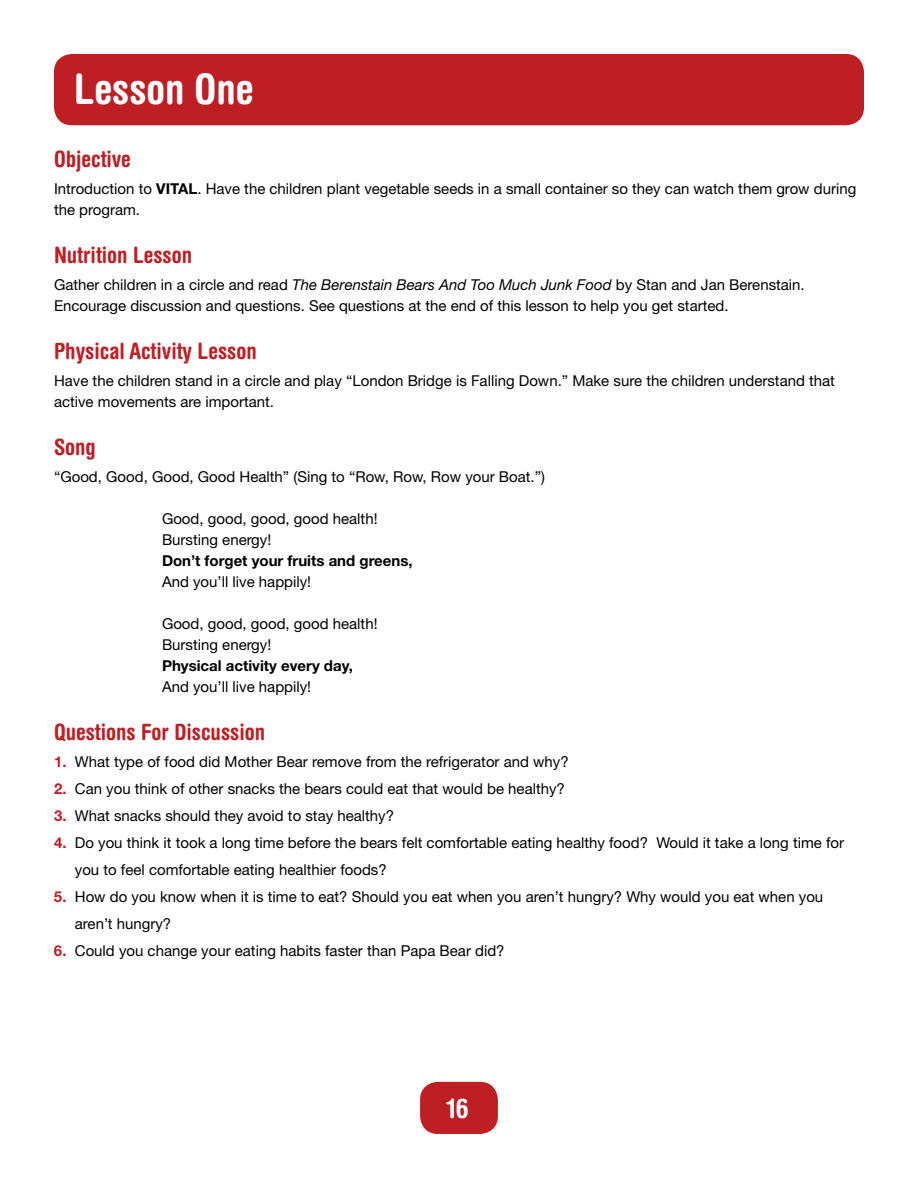
<style>
.page{position:relative;width:918px;height:1188px;background:#fff}
.page>*{position:absolute;margin:0;border:0;box-sizing:border-box;transform-origin:0 0}
.t1{font:700 condensed 42px "Helvetica Rounded LT Std";color:#fff}
.t2{font:700 condensed 27px "Helvetica Rounded LT Std";color:#fff}
.t3{font:700 condensed 22.5px "Helvetica Rounded LT Std";color:#be1f24}
.t4{font:15px/21px "Helvetica Neue LT Std";color:#000}
.t5{font:700 15px "Helvetica Neue LT Std";color:#000}
.s1{font-weight:700}
.s2{font-style:italic}
.s3{font-weight:700;color:#be1f24}
</style>
<div class="page">
<div style="left:54px;top:54px;width:810px;height:71px;background:#be1f24;border-radius:18px"></div>
<div style="left:420px;top:1082px;width:78px;height:52px;background:#be1f24;border-radius:18px"></div>
<h1 class="t1" style="left:74px;top:64px;width:181px">Lesson One</h1>
<h3 class="t3" style="left:54px;top:146px;width:78px">Objective</h3>
<p class="t4" style="left:54px;top:178px;width:804px">Introduction to <span class="s1">VITAL</span>. Have the children plant vegetable seeds in a small container so they can watch them grow during the program.</p>
<h3 class="t3" style="left:54px;top:242px;width:140px">Nutrition Lesson</h3>
<p class="t4" style="left:54px;top:274px;width:752px">Gather children in a circle and read <span class="s2">The Berenstain Bears And Too Much Junk Food</span> by Stan and Jan Berenstain.<br>Encourage discussion and questions. See questions at the end of this lesson to help you get started.</p>
<h3 class="t3" style="left:54px;top:338px;width:204px">Physical Activity Lesson</h3>
<p class="t4" style="left:54px;top:370px;width:783px">Have the children stand in a circle and play “London Bridge is Falling Down.” Make sure the children understand that active movements are important.</p>
<h3 class="t3" style="left:54px;top:434px;width:44px">Song</h3>
<p class="t4" style="left:54px;top:466px;width:493px">“Good, Good, Good, Good Health” (Sing to “Row, Row, Row your Boat.”)</p>
<p class="t4" style="left:162px;top:508px;width:217px">Good, good, good, good health!<br>Bursting energy!</p>
<p class="t5" style="left:162px;top:552px;width:252px">Don’t forget your fruits and greens,</p>
<p class="t4" style="left:162px;top:571px;width:151px">And you’ll live happily!</p>
<p class="t4" style="left:162px;top:613px;width:217px">Good, good, good, good health!<br>Bursting energy!</p>
<p class="t5" style="left:162px;top:657px;width:192px">Physical activity every day,</p>
<p class="t4" style="left:162px;top:676px;width:151px">And you’ll live happily!</p>
<h3 class="t3" style="left:54px;top:719px;width:213px">Questions For Discussion</h3>
<p class="t4" style="left:54px;top:751px;width:516px"><span class="s3">1.</span> What type of food did Mother Bear remove from the refrigerator and why?</p>
<p class="t4" style="left:54px;top:778px;width:512px"><span class="s3">2.</span> Can you think of other snacks the bears could eat that would be healthy?</p>
<p class="t4" style="left:54px;top:805px;width:342px"><span class="s3">3.</span> What snacks should they avoid to stay healthy?</p>
<p class="t4" style="left:75px;top:829px;width:771px;line-height:27px;text-indent:-21px"><span class="s3">4.</span> Do you think it took a long time before the bears felt comfortable eating healthy food? Would it take a long time for you to feel comfortable eating healthier foods?</p>
<p class="t4" style="left:75px;top:883px;width:750px;line-height:27px;text-indent:-21px"><span class="s3">5.</span> How do you know when it is time to eat? Should you eat when you aren’t hungry? Why would you eat when you aren’t hungry?</p>
<p class="t4" style="left:54px;top:940px;width:452px"><span class="s3">6.</span> Could you change your eating habits faster than Papa Bear did?</p>
<h2 class="t2" style="left:447px;top:1092px;width:23px">16</h2>
</div>
